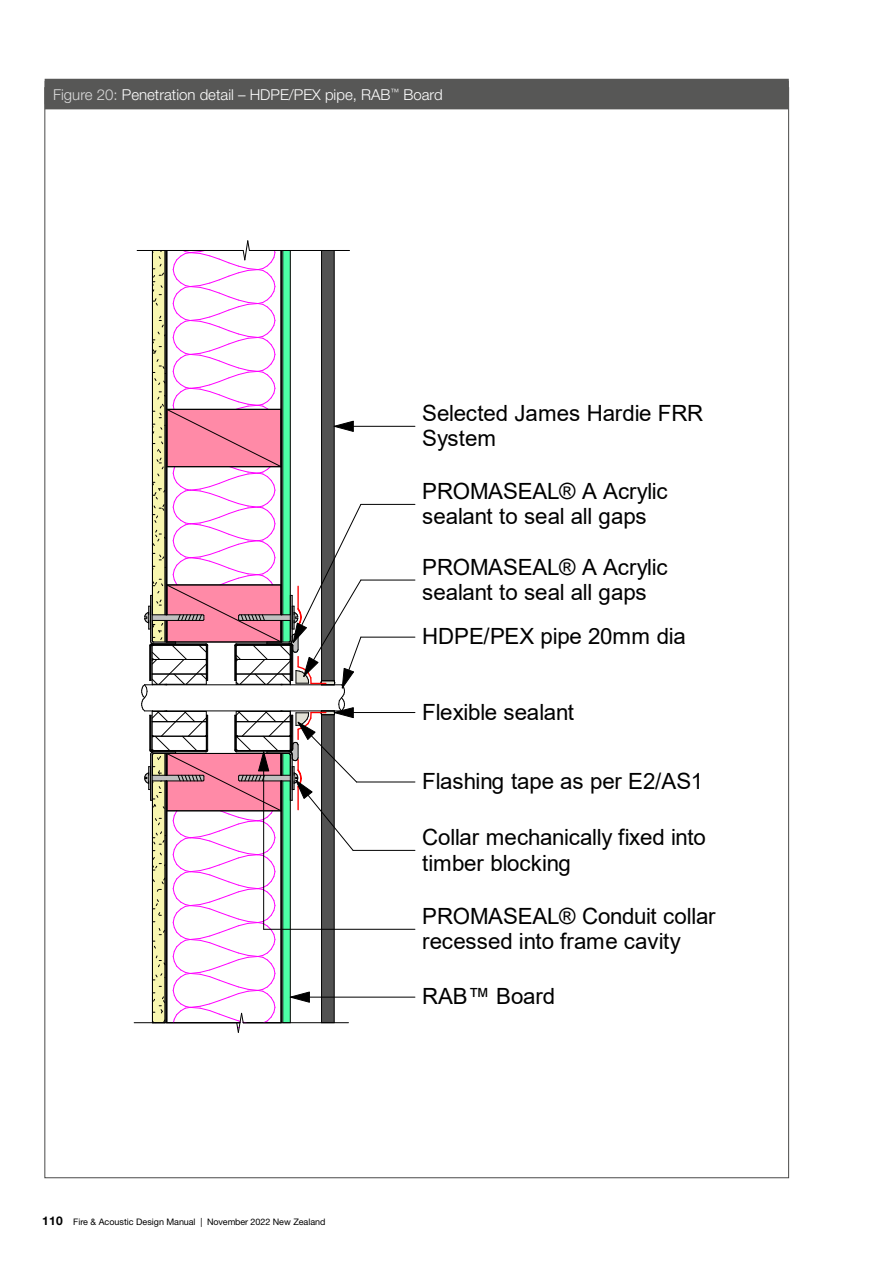
<style>
.page{position:relative;width:893px;height:1263px;background:#fff}
.page>*{position:absolute;margin:0;border:0;box-sizing:border-box;transform-origin:0 0}
.t1{font:22.35px/25.3px "Arial";letter-spacing:-.01em;color:#000}
.t2{font:300 15px "Helvetica Neue LT Pro";color:#fff}
.t3{font:9px "Helvetica Neue LTW1 G";color:#000}
.s1{font-family:"Helvetica Neue LTW1 G";color:#dadada}
.s2{font-weight:700;font-size:12px}
</style>
<div class="page">
<div style="left:45px;top:79px;width:744px;height:25px;background:#575756"></div>
<div style="left:45px;top:81px;width:744px;height:28px;background:#575756"></div>
<hr style="left:134px;top:1022px;width:103px;height:1px;background:#000">
<hr style="left:137px;top:250px;width:106px;height:1px;background:#000">
<hr style="left:334px;top:426px;width:81px;height:1px;background:#000">
<hr style="left:290px;top:997px;width:125px;height:1px;background:#000">
<hr style="left:353px;top:850px;width:62px;height:1px;background:#000">
<hr style="left:361px;top:504px;width:54px;height:1px;background:#000">
<hr style="left:264px;top:929px;width:151px;height:1px;background:#000">
<hr style="left:357px;top:782px;width:58px;height:1px;background:#000">
<hr style="left:361px;top:637px;width:54px;height:1px;background:#000">
<hr style="left:334px;top:712px;width:81px;height:1px;background:#000">
<hr style="left:361px;top:580px;width:54px;height:1px;background:#000">
<svg style="left:141px;top:240px;width:221px;height:793px"></svg>
<p class="t2" style="left:53px;top:85px;width:391px"><span class="s1">Figure 20:</span> Penetration detail – HDPE/PEX pipe, RAB<sup>™</sup> Board</p>
<p class="t1" style="left:422px;top:400px;width:283px">Selected James Hardie FRR<br>System</p>
<p class="t1" style="left:422px;top:478px;width:247px">PROMASEAL® A Acrylic sealant to seal all gaps</p>
<p class="t1" style="left:422px;top:554px;width:247px">PROMASEAL® A Acrylic sealant to seal all gaps</p>
<p class="t1" style="left:422px;top:624px;width:265px">HDPE/PEX pipe 20mm dia</p>
<p class="t1" style="left:422px;top:699px;width:153px">Flexible sealant</p>
<p class="t1" style="left:422px;top:769px;width:283px">Flashing tape as per E2/AS1</p>
<p class="t1" style="left:422px;top:825px;width:285px">Collar mechanically fixed into timber blocking</p>
<p class="t1" style="left:422px;top:903px;width:295px">PROMASEAL® Conduit collar recessed into frame cavity</p>
<p class="t3" style="left:42px;top:1216px;width:285px"><span class="s2">110</span> Fire &amp; Acoustic Design Manual | November 2022 New Zealand</p>
<p class="t1" style="left:422px;top:984px;width:135px">RAB™ Board</p>
</div>
